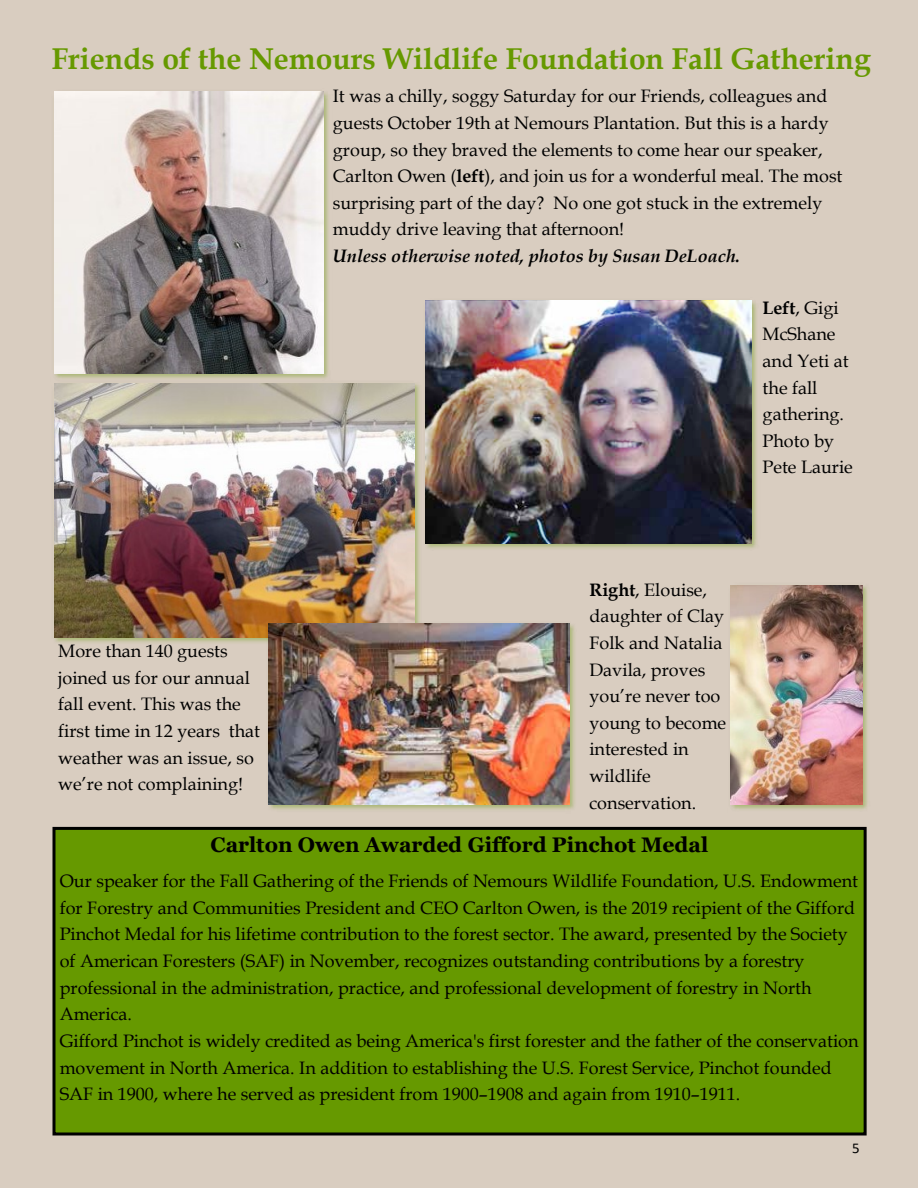
<style>
.page{position:relative;width:918px;height:1188px;background:#d9cdc0}
.page>*{position:absolute;margin:0;border:0;box-sizing:border-box;transform-origin:0 0}
.t1{font:700 30px "Book Antiqua";color:#690}
.t2{font:700 21px "Georgia";color:#000}
.t3{font:18px/26.5px "Book Antiqua";color:#000}
.t4{font:italic 700 18px "Book Antiqua";color:#000}
.t5{font:15px "Calibri";color:#000}
.s1{font-weight:700}
</style>
<div class="page">
<div style="left:54px;top:828px;width:811px;height:306px;background:#690"></div>
<div style="left:52px;top:827px;width:815px;height:309px;border:3px solid #000"></div>
<img style="left:425px;top:300px;width:332px;height:249px">
<img style="left:54px;top:91px;width:275px;height:288px">
<img style="left:54px;top:91px;width:269px;height:283px">
<img style="left:54px;top:383px;width:366px;height:260px">
<img style="left:54px;top:383px;width:360px;height:254px">
<img style="left:730px;top:585px;width:138px;height:225px">
<img style="left:731px;top:585px;width:132px;height:219px">
<img style="left:266px;top:620px;width:309px;height:190px">
<img style="left:269px;top:623px;width:300px;height:181px">
<img style="left:426px;top:301px;width:326px;height:243px">
<h1 class="t1" style="left:51px;top:38px;width:821px">Friends of the Nemours Wildlife Foundation Fall Gathering</h1>
<p class="t3" style="left:333px;top:83px;width:511px">It was a chilly, soggy Saturday for our Friends, colleagues and guests October 19th at Nemours Plantation. But this is a hardy group, so they braved the elements to come hear our speaker, Carlton Owen (<span class="s1">left</span>), and join us for a wonderful meal. The most surprising part of the day? No one got stuck in the extremely muddy drive leaving that afternoon!</p>
<p class="t4" style="left:333px;top:243px;width:409px">Unless otherwise noted, photos by Susan DeLoach.</p>
<p class="t3" style="left:58px;top:637px;width:203px">More than 140 guests joined us for our annual fall event. This was the first time in 12 years that weather was an issue, so we’re not complaining!</p>
<p class="t3" style="left:763px;top:294px;width:92px"><span class="s1">Left</span>, Gigi<br>McShane and Yeti at the fall gathering.<br>Photo by<br>Pete Laurie</p>
<p class="t3" style="left:589px;top:576px;width:138px"><span class="s1">Right</span>, Elouise, daughter of Clay<br>Folk and Natalia<br>Davila, proves you’re never too young to become interested in wildlife conservation.</p>
<p class="t2" style="left:211px;top:831px;width:499px">Carlton Owen Awarded Gifford Pinchot Medal</p>
<p class="t3" style="left:60px;top:867px;width:800px">Our speaker for the Fall Gathering of the Friends of Nemours Wildlife Foundation, U.S. Endowment for Forestry and Communities President and CEO Carlton Owen, is the 2019 recipient of the Gifford Pinchot Medal for his lifetime contribution to the forest sector. The award, presented by the Society of American Foresters (SAF) in November, recognizes outstanding contributions by a forestry professional in the administration, practice, and professional development of forestry in North America.<br>Gifford Pinchot is widely credited as being America's first forester and the father of the conservation movement in North America. In addition to establishing the U.S. Forest Service, Pinchot founded SAF in 1900, where he served as president from 1900–1908 and again from 1910–1911.</p>
<p class="t5" style="left:852px;top:1138px;width:9px">5</p>
</div>
